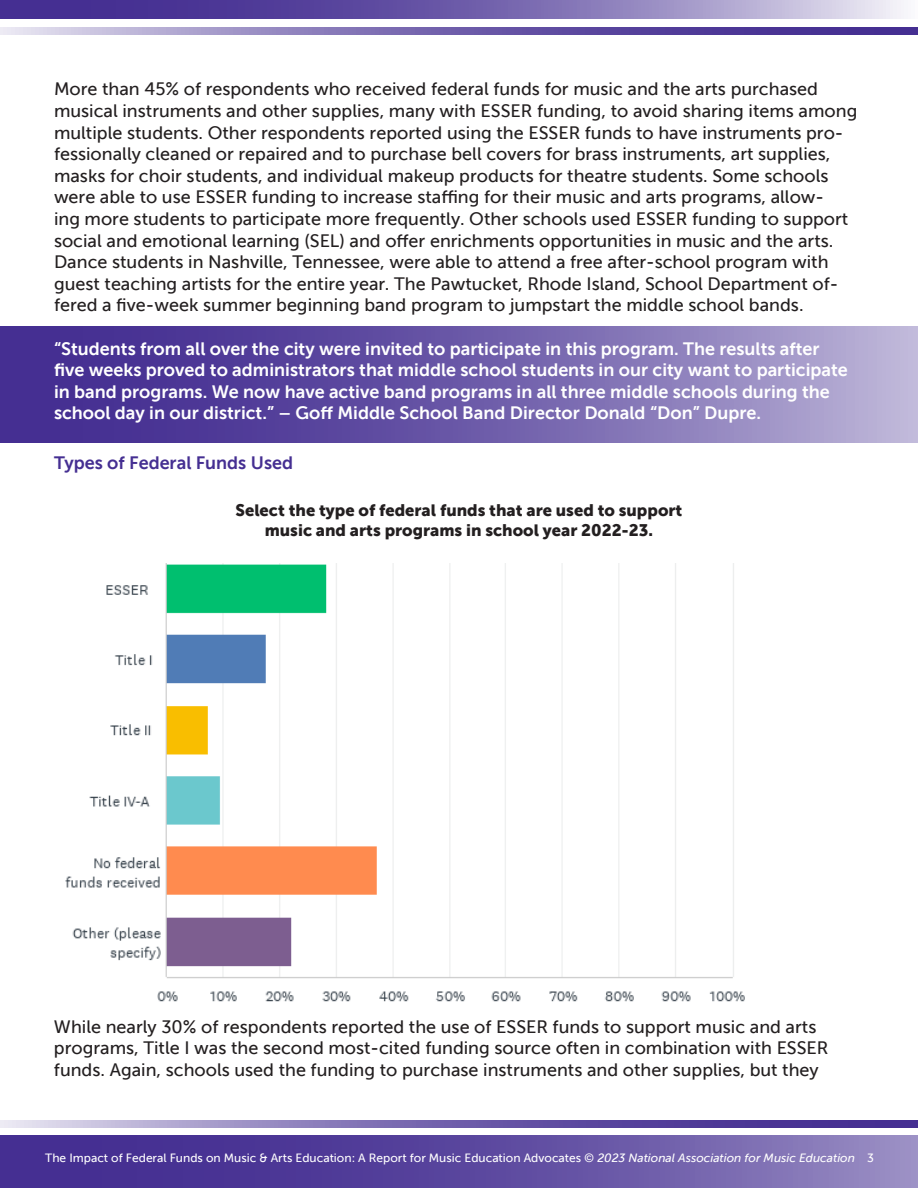
<style>
.page{position:relative;width:918px;height:1188px;background:#fff}
.page>*{position:absolute;margin:0;border:0;box-sizing:border-box;transform-origin:0 0}
.t1{font:18px/21.6px "Museo Sans 500";color:#231f20}
.t2{font:18px/21.6px "Museo Sans 700";color:#fff}
.t3{font:18px "Museo Sans 700";color:#452f92}
.t4{font:16.5px/19.8px "Museo Sans 900";color:#231f20;text-align:center}
.t5{font:12px "Museo Sans 500";color:#fff}
.s1{font-style:italic}
</style>
<div class="page">
<svg style="left:0;top:1136px;width:918px;height:52px;background:#614ea2"></svg>
<svg style="left:0;top:1120px;width:918px;height:7px;background:#7c6db2"></svg>
<svg style="left:0;top:326px;width:918px;height:117px;background:#7261ac"></svg>
<svg style="left:0;top:0;width:904px;height:19px;background:#7b6bb1"></svg>
<svg style="left:0;top:28px;width:918px;height:7px;background:#7c6db2"></svg>
<img style="left:65px;top:564px;width:680px;height:438px">
<p class="t1" style="left:54px;top:79px;width:805px">More than 45% of respondents who received federal funds for music and the arts purchased musical instruments and other supplies, many with ESSER funding, to avoid sharing items among multiple students. Other respondents reported using the ESSER funds to have instruments pro&shy;fessionally cleaned or repaired and to purchase bell covers for brass instruments, art supplies, masks for choir students, and individual makeup products for theatre students. Some schools were able to use ESSER funding to increase sta昀케ng for their music and arts programs, allow-<br>ing more students to participate more frequently. Other schools used ESSER funding to support social and emotional learning (SEL) and o昀昀er enrichments opportunities in music and the arts.<br>Dance students in Nashville, Tennessee, were able to attend a free after-school program with guest teaching artists for the entire year. The Pawtucket, Rhode Island, School Department of&shy;fered a 昀椀ve-week summer beginning band program to jumpstart the middle school bands.</p>
<p class="t2" style="left:54px;top:339px;width:795px">“Students from all over the city were invited to participate in this program. The results after<br>昀椀ve weeks proved to administrators that middle school students in our city want to participate in band programs. We now have active band programs in all three middle schools during the school day in our district.” – Go昀昀 Middle School Band Director Donald “Don” Dupre.</p>
<p class="t3" style="left:54px;top:456px;width:241px">Types of Federal Funds Used</p>
<p class="t4" style="left:235px;top:502px;width:448px">Select the type of federal funds that are used to support music and arts programs in school year 2022-23.</p>
<p class="t1" style="left:54px;top:1017px;width:776px">While nearly 30% of respondents reported the use of ESSER funds to support music and arts programs, Title I was the second most-cited funding source often in combination with ESSER funds. Again, schools used the funding to purchase instruments and other supplies, but they</p>
<p class="t5" style="left:45px;top:1152px;width:830px">The Impact of Federal Funds on Music &amp; Arts Education: A Report for Music Education Advocates <span class="s1">© 2023 National Association for Music Education</span> 3</p>
</div>
